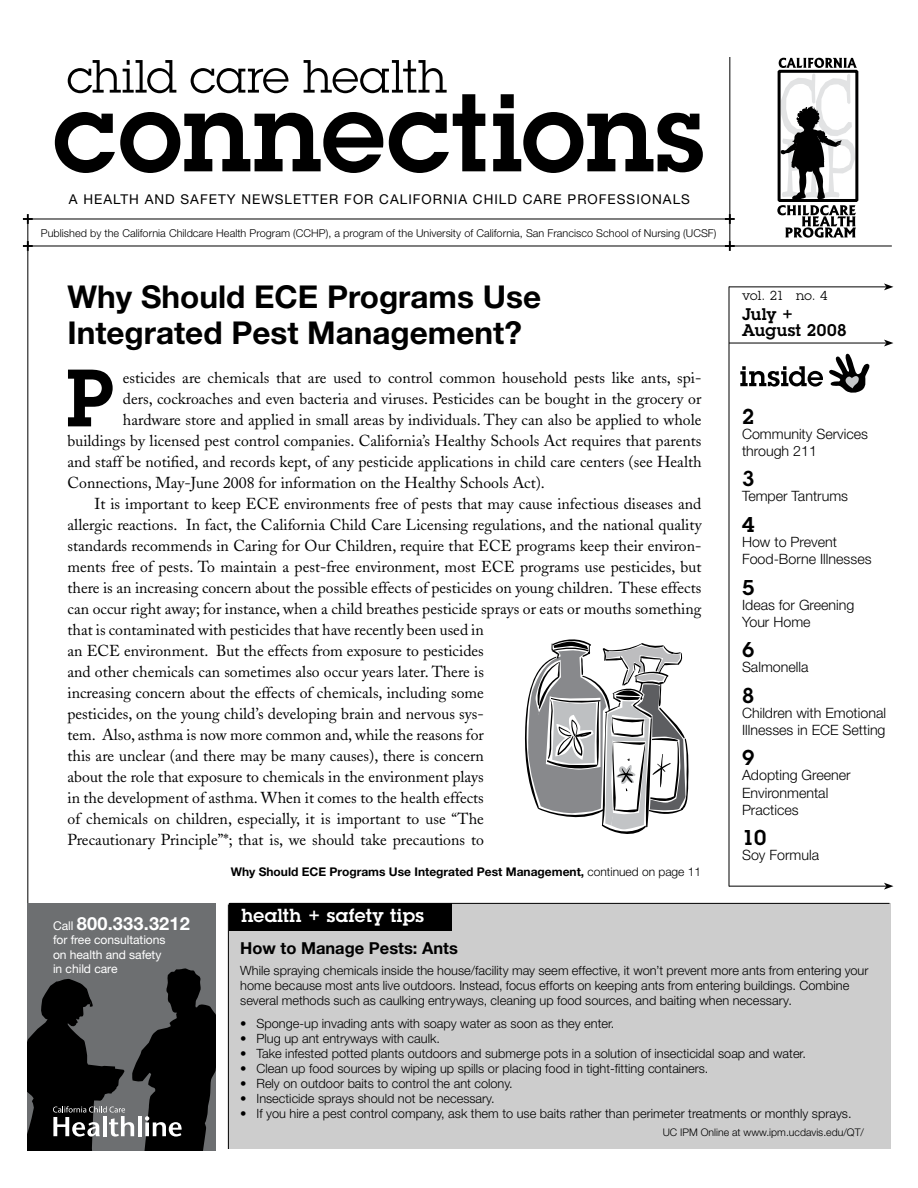
<style>
.page{position:relative;width:918px;height:1188px;background:#fff}
.page>*{position:absolute;margin:0;border:0;box-sizing:border-box;transform-origin:0 0}
.t1{font:600 79.5px "Lubalin Graph";color:#000}
.t2{font:700 31.5px/36px "Helvetica Neue";color:#000}
.t3{font:600 21px "Lubalin Graph";color:#000}
.t4{font:600 18.45px "Lubalin Graph";letter-spacing:.025em;color:#fff}
.t5{font:700 18.15px "Helvetica Neue";letter-spacing:.01em;color:#fff}
.t6{font:700 16.5px "Helvetica Neue";color:#000}
.t7{font:600 16.5px/16.5px "Lubalin Graph";letter-spacing:.02em;color:#000}
.t8{font:15.75px "Adobe Caslon";color:#000}
.t9{font:300 14.25px/17.2px "Helvetica Neue";color:#000}
.t10{font:13.5px "Helvetica Neue";letter-spacing:.075em;color:#000}
.t11{font:300 12.75px/15px "Helvetica Neue";color:#000}
.t12{font:12.75px "Lubalin Graph";letter-spacing:.005em;color:#000}
.t13{font:12.15px/14.4px "Helvetica Neue";letter-spacing:-.005em;color:#fff}
.t14{font:700 12px "Helvetica Neue";color:#000}
.t15{font:300 10.8px "Helvetica Neue";letter-spacing:.005em;color:#000}
.t16{font:300 10.5px "Helvetica Neue";color:#000}
.s1{font-weight:300}
.s2{font-weight:400;font-size:12.15px}
</style>
<div class="page">
<svg style="left:525px;top:639px;width:163px;height:195px"></svg>
<div style="left:228px;top:903px;width:663px;height:246px;background:#cdcdcd"></div>
<hr style="left:729px;top:57px;width:1px;height:189px;background:#000">
<hr style="left:28px;top:219px;width:700px;height:1px;background:#000">
<hr style="left:28px;top:246px;width:864px;height:1px;background:#000">
<svg style="left:23px;top:214px;width:10px;height:37px"></svg>
<svg style="left:725px;top:214px;width:10px;height:10px"></svg>
<svg style="left:725px;top:241px;width:10px;height:10px"></svg>
<svg style="left:55px;top:60px;width:430px;height:113px"></svg>
<svg style="left:493px;top:94px;width:210px;height:79px"></svg>
<svg style="left:777px;top:58px;width:80px;height:180px"></svg>
<svg style="left:740px;top:354px;width:129px;height:39px"></svg>
<div style="left:229px;top:903px;width:222px;height:28px;background:#000"></div>
<hr style="left:27px;top:250px;width:1px;height:654px;background:#000">
<hr style="left:729px;top:287px;width:1px;height:599px;background:#000">
<hr style="left:729px;top:286px;width:157px;height:1px;background:#000">
<svg style="left:884px;top:283px;width:9px;height:7px"></svg>
<hr style="left:729px;top:343px;width:157px;height:1px;background:#000">
<svg style="left:884px;top:340px;width:9px;height:6px"></svg>
<hr style="left:729px;top:886px;width:157px;height:1px;background:#000">
<svg style="left:884px;top:883px;width:9px;height:7px"></svg>
<hr style="left:228px;top:904px;width:1px;height:245px;background:#000">
<hr style="left:230px;top:903px;width:660px;height:1px;background:#000">
<div style="left:27px;top:903px;width:189px;height:248px;background:#6d6f71"></div>
<svg style="left:27px;top:968px;width:189px;height:183px"></svg>
<p class="t10" style="left:69px;top:192px;width:623px">A HEALTH AND SAFETY NEWSLETTER FOR CALIFORNIA CHILD CARE PROFESSIONALS</p>
<p class="t15" style="left:41px;top:227px;width:677px">Published by the California Childcare Health Program (CCHP), a program of the University of California, San Francisco School of Nursing (UCSF)</p>
<h2 class="t2" style="left:68px;top:278px;width:475px">Why Should ECE Programs Use<br>Integrated Pest Management?</h2>
<h1 class="t1" style="left:66px;top:346px;width:49px">P</h1>
<p class="t8" style="left:123px;top:368px;width:580px">esticides are chemicals that are used to control common household pests like ants, spi-</p>
<p class="t8" style="left:123px;top:389px;width:580px">ders, cockroaches and even bacteria and viruses. Pesticides can be bought in the grocery or</p>
<p class="t8" style="left:123px;top:410px;width:580px">hardware store and applied in small areas by individuals. They can also be applied to whole</p>
<p class="t8" style="left:68px;top:431px;width:635px">buildings by licensed pest control companies. California’s Healthy Schools Act requires that parents</p>
<p class="t8" style="left:68px;top:452px;width:636px">and staff be notified, and records kept, of any pesticide applications in child care centers (see Health</p>
<p class="t8" style="left:68px;top:473px;width:479px">Connections, May-June 2008 for information on the Healthy Schools Act).</p>
<p class="t8" style="left:94px;top:494px;width:608px">It is important to keep ECE environments free of pests that may cause infectious diseases and</p>
<p class="t8" style="left:68px;top:515px;width:636px">allergic reactions. In fact, the California Child Care Licensing regulations, and the national quality</p>
<p class="t8" style="left:68px;top:536px;width:636px">standards recommends in Caring for Our Children, require that ECE programs keep their environ-</p>
<p class="t8" style="left:68px;top:557px;width:636px">ments free of pests. To maintain a pest-free environment, most ECE programs use pesticides, but</p>
<p class="t8" style="left:68px;top:578px;width:635px">there is an increasing concern about the possible effects of pesticides on young children. These effects</p>
<p class="t8" style="left:68px;top:599px;width:636px">can occur right away; for instance, when a child breathes pesticide sprays or eats or mouths something</p>
<p class="t8" style="left:68px;top:620px;width:418px">that is contaminated with pesticides that have recently been used in</p>
<p class="t8" style="left:68px;top:641px;width:418px">an ECE environment. But the effects from exposure to pesticides</p>
<p class="t8" style="left:68px;top:662px;width:418px">and other chemicals can sometimes also occur years later. There is</p>
<p class="t8" style="left:68px;top:683px;width:418px">increasing concern about the effects of chemicals, including some</p>
<p class="t8" style="left:68px;top:704px;width:418px">pesticides, on the young child’s developing brain and nervous sys-</p>
<p class="t8" style="left:68px;top:725px;width:418px">tem. Also, asthma is now more common and, while the reasons for</p>
<p class="t8" style="left:68px;top:746px;width:418px">this are unclear (and there may be many causes), there is concern</p>
<p class="t8" style="left:68px;top:767px;width:418px">about the role that exposure to chemicals in the environment plays</p>
<p class="t8" style="left:68px;top:788px;width:418px">in the development of asthma. When it comes to the health effects</p>
<p class="t8" style="left:68px;top:809px;width:418px">of chemicals on children, especially, it is important to use “The</p>
<p class="t8" style="left:68px;top:830px;width:418px">Precautionary Principle”*; that is, we should take precautions to</p>
<p class="t14" style="left:231px;top:864px;width:472px">Why Should ECE Programs Use Integrated Pest Management, <span class="s1">continued on page 11</span></p>
<p class="t12" style="left:742px;top:288px;width:87px">vol. 21 no. 4</p>
<p class="t7" style="left:742px;top:305px;width:106px">July +<br>August 2008</p>
<h3 class="t3" style="left:742px;top:402px;width:14px">2</h3>
<p class="t9" style="left:742px;top:425px;width:128px">Community Services through 211</p>
<h3 class="t3" style="left:742px;top:465px;width:14px">3</h3>
<p class="t9" style="left:742px;top:487px;width:108px">Temper Tantrums</p>
<h3 class="t3" style="left:742px;top:511px;width:14px">4</h3>
<p class="t9" style="left:742px;top:533px;width:131px">How to Prevent<br>Food-Borne Illnesses</p>
<h3 class="t3" style="left:742px;top:573px;width:14px">5</h3>
<p class="t9" style="left:742px;top:596px;width:114px">Ideas for Greening<br>Your Home</p>
<h3 class="t3" style="left:742px;top:636px;width:14px">6</h3>
<p class="t9" style="left:742px;top:658px;width:68px">Salmonella</p>
<h3 class="t3" style="left:742px;top:681px;width:14px">8</h3>
<p class="t9" style="left:742px;top:704px;width:146px">Children with Emotional<br>Illnesses in ECE Setting</p>
<h3 class="t3" style="left:742px;top:744px;width:14px">9</h3>
<p class="t9" style="left:742px;top:766px;width:110px">Adopting Greener<br>Environmental<br>Practices</p>
<h3 class="t3" style="left:742px;top:824px;width:26px">10</h3>
<p class="t9" style="left:742px;top:846px;width:79px">Soy Formula</p>
<p class="t5" style="left:53px;top:912px;width:138px"><span class="s2">Call</span> 800.333.3212</p>
<p class="t13" style="left:53px;top:933px;width:114px">for free consultations on health and safety in child care</p>
<p class="t4" style="left:241px;top:904px;width:184px">health + safety tips</p>
<p class="t6" style="left:240px;top:938px;width:219px">How to Manage Pests: Ants</p>
<p class="t11" style="left:240px;top:963px;width:630px">While spraying chemicals inside the house/facility may seem effective, it won’t prevent more ants from entering your home because most ants live outdoors. Instead, focus efforts on keeping ants from entering buildings. Combine several methods such as caulking entryways, cleaning up food sources, and baiting when necessary.</p>
<p class="t11" style="left:240px;top:1016px;width:376px">• Sponge-up invading ants with soapy water as soon as they enter.</p>
<p class="t11" style="left:240px;top:1031px;width:201px">• Plug up ant entryways with caulk.</p>
<p class="t11" style="left:240px;top:1046px;width:567px">• Take infested potted plants outdoors and submerge pots in a solution of insecticidal soap and water.</p>
<p class="t11" style="left:240px;top:1061px;width:470px">• Clean up food sources by wiping up spills or placing food in tight-fitting containers.</p>
<p class="t11" style="left:240px;top:1076px;width:274px">• Rely on outdoor baits to control the ant colony.</p>
<p class="t11" style="left:240px;top:1091px;width:256px">• Insecticide sprays should not be necessary.</p>
<p class="t11" style="left:240px;top:1106px;width:613px">• If you hire a pest control company, ask them to use baits rather than perimeter treatments or monthly sprays.</p>
<p class="t16" style="left:663px;top:1126px;width:203px">UC IPM Online at www.ipm.ucdavis.edu/QT/</p>
</div>
